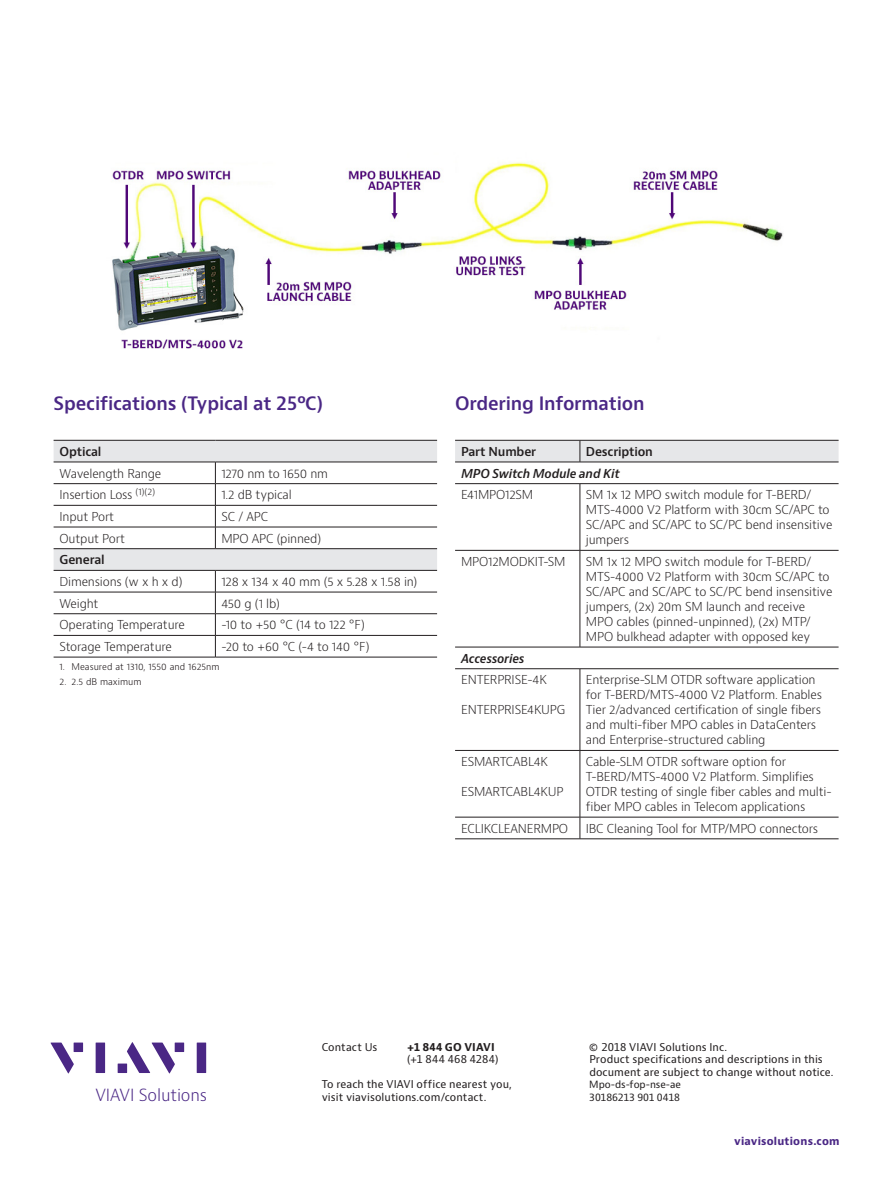
<style>
.page{position:relative;width:893px;height:1191px;background:#fff}
.page>*{position:absolute;margin:0;border:0;box-sizing:border-box;transform-origin:0 0}
.t1{font:600 18px "Bernino Sans";letter-spacing:-.01em;color:#4a2785}
.t2{font:300 16.35px "Bernino Sans";letter-spacing:-.01em;color:#4a2785}
.t3{font:300 12px/15px "Bernino Sans";letter-spacing:-.015em;color:#231f20}
.t4{font:600 12px "Bernino Sans";letter-spacing:-.015em;color:#231f20}
.t5{font:italic 600 12px "Bernino Sans";letter-spacing:-.015em;color:#231f20}
.t6{font:10.5px/12.6px "Bernino Sans";letter-spacing:.01em;color:#231f20}
.t7{font:700 10.5px "Bernino Sans";letter-spacing:.02em;color:#4a2785}
.t8{font:700 10.5px "Bernino Sans";letter-spacing:.015em;color:#231f20}
.t9{font:9.75px/12.6px "Bernino Sans";letter-spacing:-.01em;color:#231f20}
.t10{font:300 9px "Bernino Sans";color:#110a0c}
</style>
<div class="page">
<svg style="left:50px;top:1042px;width:24px;height:31px"></svg>
<div style="left:74px;top:1042px;width:9px;height:10px;background:#4a2785"></div>
<div style="left:96px;top:1042px;width:9px;height:31px;background:#4a2785"></div>
<div style="left:175px;top:1042px;width:9px;height:10px;background:#4a2785"></div>
<div style="left:197px;top:1042px;width:9px;height:31px;background:#4a2785"></div>
<svg style="left:127px;top:1042px;width:48px;height:31px"></svg>
<div style="left:118px;top:1063px;width:9px;height:10px;background:#4a2785"></div>
<svg style="left:54px;top:441px;width:383px;height:129px"></svg>
<svg style="left:215px;top:463px;width:1px;height:85px"></svg>
<svg style="left:215px;top:571px;width:1px;height:86px"></svg>
<hr style="left:54px;top:440px;width:161px;height:1px;background:#231f20">
<hr style="left:215px;top:440px;width:222px;height:1px;background:#231f20">
<hr style="left:54px;top:462px;width:161px;height:1px;background:#231f20">
<hr style="left:215px;top:462px;width:222px;height:1px;background:#231f20">
<hr style="left:54px;top:483px;width:161px;height:1px;background:#231f20">
<hr style="left:215px;top:483px;width:222px;height:1px;background:#231f20">
<hr style="left:54px;top:505px;width:161px;height:1px;background:#231f20">
<hr style="left:215px;top:505px;width:222px;height:1px;background:#231f20">
<hr style="left:54px;top:527px;width:161px;height:1px;background:#231f20">
<hr style="left:215px;top:527px;width:222px;height:1px;background:#231f20">
<hr style="left:54px;top:548px;width:161px;height:1px;background:#231f20">
<hr style="left:215px;top:548px;width:222px;height:1px;background:#231f20">
<hr style="left:54px;top:570px;width:161px;height:1px;background:#231f20">
<hr style="left:215px;top:570px;width:222px;height:1px;background:#231f20">
<hr style="left:54px;top:592px;width:161px;height:1px;background:#231f20">
<hr style="left:215px;top:592px;width:222px;height:1px;background:#231f20">
<hr style="left:54px;top:613px;width:161px;height:1px;background:#231f20">
<hr style="left:215px;top:613px;width:222px;height:1px;background:#231f20">
<hr style="left:54px;top:635px;width:161px;height:1px;background:#231f20">
<hr style="left:215px;top:635px;width:222px;height:1px;background:#231f20">
<hr style="left:54px;top:657px;width:161px;height:1px;background:#231f20">
<hr style="left:215px;top:657px;width:222px;height:1px;background:#231f20">
<div style="left:455px;top:441px;width:384px;height:21px;background:#e6e7e9"></div>
<hr style="left:580px;top:484px;width:1px;height:66px;background:#231f20">
<hr style="left:580px;top:550px;width:1px;height:97px;background:#231f20">
<hr style="left:580px;top:669px;width:1px;height:81px;background:#231f20">
<hr style="left:580px;top:750px;width:1px;height:67px;background:#231f20">
<svg style="left:580px;top:818px;width:1px;height:20px"></svg>
<hr style="left:455px;top:440px;width:125px;height:1px;background:#231f20">
<hr style="left:580px;top:440px;width:259px;height:1px;background:#231f20">
<hr style="left:455px;top:462px;width:125px;height:1px;background:#231f20">
<hr style="left:580px;top:462px;width:259px;height:1px;background:#231f20">
<hr style="left:455px;top:483px;width:125px;height:1px;background:#231f20">
<hr style="left:580px;top:483px;width:259px;height:1px;background:#231f20">
<hr style="left:455px;top:550px;width:125px;height:1px;background:#231f20">
<hr style="left:580px;top:550px;width:259px;height:1px;background:#231f20">
<hr style="left:455px;top:647px;width:125px;height:1px;background:#231f20">
<hr style="left:580px;top:647px;width:259px;height:1px;background:#231f20">
<hr style="left:455px;top:668px;width:125px;height:1px;background:#231f20">
<hr style="left:580px;top:668px;width:259px;height:1px;background:#231f20">
<hr style="left:455px;top:750px;width:125px;height:1px;background:#231f20">
<hr style="left:580px;top:750px;width:259px;height:1px;background:#231f20">
<hr style="left:455px;top:817px;width:125px;height:1px;background:#231f20">
<hr style="left:580px;top:817px;width:259px;height:1px;background:#231f20">
<hr style="left:455px;top:838px;width:125px;height:1px;background:#231f20">
<hr style="left:580px;top:838px;width:259px;height:1px;background:#231f20">
<img style="left:112px;top:162px;width:671px;height:187px">
<h1 class="t1" style="left:54px;top:392px;width:271px">Specifications (Typical at 25ºC)</h1>
<p class="t4" style="left:60px;top:444px;width:43px">Optical</p>
<p class="t3" style="left:60px;top:466px;width:103px">Wavelength Range</p>
<p class="t3" style="left:221px;top:466px;width:108px">1270 nm to 1650 nm</p>
<p class="t3" style="left:60px;top:487px;width:97px">Insertion Loss <sup>(1)(2)</sup></p>
<p class="t3" style="left:221px;top:487px;width:72px">1.2 dB typical</p>
<p class="t3" style="left:60px;top:509px;width:56px">Input Port</p>
<p class="t3" style="left:221px;top:509px;width:48px">SC / APC</p>
<p class="t3" style="left:60px;top:531px;width:67px">Output Port</p>
<p class="t3" style="left:221px;top:531px;width:101px">MPO APC (pinned)</p>
<p class="t4" style="left:60px;top:552px;width:47px">General</p>
<p class="t3" style="left:60px;top:574px;width:125px">Dimensions (w x h x d)</p>
<p class="t3" style="left:221px;top:574px;width:197px">128 x 134 x 40 mm (5 x 5.28 x 1.58 in)</p>
<p class="t3" style="left:60px;top:596px;width:40px">Weight</p>
<p class="t3" style="left:221px;top:596px;width:60px">450 g (1 lb)</p>
<p class="t3" style="left:60px;top:618px;width:127px">Operating Temperature</p>
<p class="t3" style="left:221px;top:618px;width:145px">-10 to +50 °C (14 to 122 °F)</p>
<p class="t3" style="left:60px;top:639px;width:114px">Storage Temperature</p>
<p class="t3" style="left:221px;top:639px;width:150px">-20 to +60 °C (-4 to 140 °F)</p>
<p class="t10" style="left:60px;top:661px;width:161px">1. Measured at 1310, 1550 and 1625nm</p>
<p class="t10" style="left:60px;top:676px;width:83px">2. 2.5 dB maximum</p>
<h1 class="t1" style="left:455px;top:392px;width:191px">Ordering Information</h1>
<p class="t4" style="left:461px;top:444px;width:77px">Part Number</p>
<p class="t4" style="left:586px;top:444px;width:68px">Description</p>
<p class="t5" style="left:461px;top:465px;width:160px">MPO Switch Module and Kit</p>
<p class="t3" style="left:461px;top:487px;width:74px">E41MPO12SM</p>
<p class="t3" style="left:586px;top:487px;width:248px">SM 1x 12 MPO switch module for T-BERD/<br>MTS-4000 V2 Platform with 30cm SC/APC to<br>SC/APC and SC/APC to SC/PC bend insensitive jumpers</p>
<p class="t3" style="left:461px;top:554px;width:106px">MPO12MODKIT-SM</p>
<p class="t3" style="left:586px;top:554px;width:248px">SM 1x 12 MPO switch module for T-BERD/ MTS-4000 V2 Platform with 30cm SC/APC to SC/APC and SC/APC to SC/PC bend insensitive jumpers, (2x) 20m SM launch and receive MPO cables (pinned-unpinned), (2x) MTP/ MPO bulkhead adapter with opposed key</p>
<p class="t5" style="left:461px;top:650px;width:65px">Accessories</p>
<p class="t3" style="left:461px;top:673px;width:87px">ENTERPRISE-4K</p>
<p class="t3" style="left:461px;top:703px;width:106px">ENTERPRISE4KUPG</p>
<p class="t3" style="left:586px;top:673px;width:238px">Enterprise-SLM OTDR software application for T-BERD/MTS-4000 V2 Platform. Enables Tier 2/advanced certification of single fibers and multi-fiber MPO cables in DataCenters and Enterprise-structured cabling</p>
<p class="t3" style="left:461px;top:754px;width:89px">ESMARTCABL4K</p>
<p class="t3" style="left:461px;top:784px;width:104px">ESMARTCABL4KUP</p>
<p class="t3" style="left:586px;top:754px;width:247px">Cable-SLM OTDR software option for T-BERD/MTS-4000 V2 Platform. Simplifies OTDR testing of single fiber cables and multi&shy;fiber MPO cables in Telecom applications</p>
<p class="t3" style="left:461px;top:821px;width:109px">ECLIKCLEANERMPO</p>
<p class="t3" style="left:586px;top:821px;width:234px">IBC Cleaning Tool for MTP/MPO connectors</p>
<h2 class="t2" style="left:96px;top:1084px;width:113px">VIAVI Solutions</h2>
<p class="t6" style="left:322px;top:1040px;width:57px">Contact Us</p>
<p class="t8" style="left:407px;top:1040px;width:89px">+1 844 GO VIAVI</p>
<p class="t6" style="left:407px;top:1053px;width:93px">(+1 844 468 4284)</p>
<p class="t6" style="left:322px;top:1078px;width:192px">To reach the VIAVI office nearest you, visit viavisolutions.com/contact.</p>
<p class="t6" style="left:589px;top:1040px;width:246px">© 2018 VIAVI Solutions Inc.<br>Product specifications and descriptions in this document are subject to change without notice.</p>
<p class="t9" style="left:589px;top:1078px;width:93px">Mpo-ds-fop-nse-ae<br>30186213 901 0418</p>
<p class="t7" style="left:734px;top:1134px;width:107px">viavisolutions.com</p>
</div>
